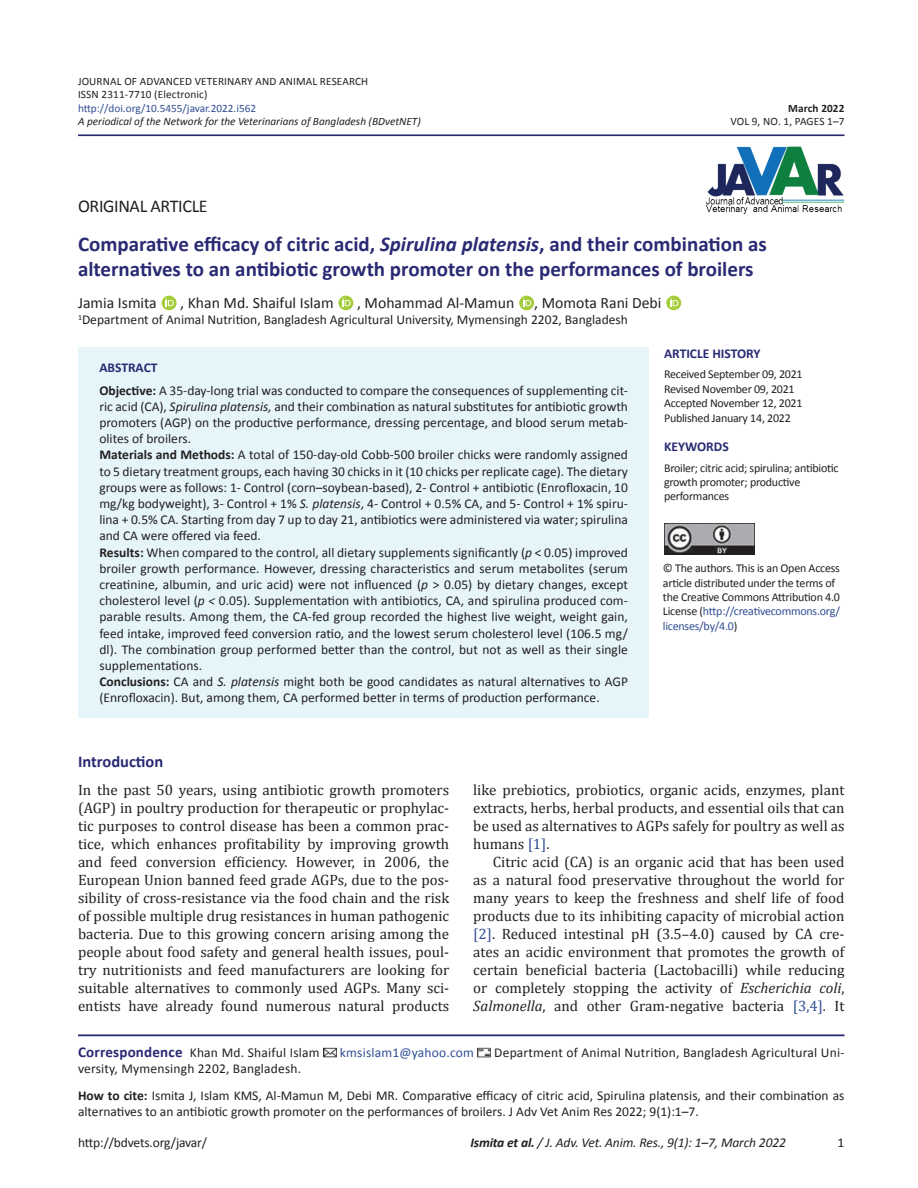
<style>
.page{position:relative;width:918px;height:1188px;background:#fff}
.page>*{position:absolute;margin:0;border:0;box-sizing:border-box;transform-origin:0 0}
.Article_Title{font:700 21px/25.2px "Calibri";color:#292a73}
.Issue_Date{font:18px "Calibri";letter-spacing:-.02em;color:#231f20}
.Head_A{font:700 16.5px "Calibri";color:#292a73}
.Authors{font:15.75px "Calibri";color:#231f20}
.Para_1st{font:15px/18px "Cambria";color:#231f20;text-align:justify}
.Para_Indent{font:15px/18px "Cambria";color:#231f20;text-align:justify}
.ABSTRACT_TXT{font:13.5px/16.2px "Calibri";color:#231f20;text-align:justify}
.Author_Deatiles{font:13.5px/16.2px "Calibri";color:#231f20}
.Affliation{font:13.5px "Calibri";color:#231f20}
.t1{font:italic 13.5px "Calibri";letter-spacing:-.01em;color:#231f20}
.ABSTRACT_HD{font:700 13.5px "Calibri";color:#292a73}
.Author_Deatiles-2{font:13.5px "Calibri";letter-spacing:.015em;color:#304d94}
.Issue_Date-2{font:12px/14.4px "Calibri";letter-spacing:-.02em;color:#231f20}
.VOL{font:11.25px "Calibri";letter-spacing:.01em;color:#231f20}
.DOI{font:italic 11.25px "Calibri";color:#231f20}
.VOL-2{font:11.25px "Calibri";color:#304d94}
.DOI-2{font:11.25px "Calibri";color:#231f20}
.VOL-3{font:700 11.25px "Calibri";letter-spacing:.01em;color:#231f20}
.s1{font-style:italic}
.s2{font-weight:700}
.s3{color:#304d94}
.s4{font-weight:700;font-size:15px;color:#292a73}
</style>
<div class="page">
<hr style="left:78px;top:134px;width:767px;height:2px;background:#292a73">
<svg style="left:165px;top:295px;width:12px;height:16px"></svg>
<svg style="left:161px;top:296px;width:16px;height:14px"></svg>
<svg style="left:166px;top:298px;width:8px;height:8px"></svg>
<svg style="left:339px;top:295px;width:15px;height:16px"></svg>
<svg style="left:338px;top:296px;width:15px;height:14px"></svg>
<svg style="left:342px;top:298px;width:9px;height:8px"></svg>
<svg style="left:520px;top:295px;width:14px;height:16px"></svg>
<div style="left:519px;top:296px;width:15px;height:14px;background:#a4cd3b;border-radius:50%"></div>
<svg style="left:523px;top:298px;width:8px;height:8px"></svg>
<svg style="left:667px;top:295px;width:14px;height:16px"></svg>
<svg style="left:666px;top:296px;width:15px;height:14px"></svg>
<svg style="left:670px;top:298px;width:8px;height:8px"></svg>
<hr style="left:78px;top:1034px;width:767px;height:2px;background:#292a73">
<svg style="left:323px;top:1047px;width:13px;height:11px"></svg>
<svg style="left:478px;top:1047px;width:13px;height:11px"></svg>
<img style="left:705px;top:146px;width:140px;height:69px">
<div style="left:78px;top:347px;width:571px;height:370px;background:#e5f5fa"></div>
<img style="left:664px;top:524px;width:91px;height:31px">
<p class="VOL" style="left:78px;top:74px;width:292px">JOURNAL OF ADVANCED VETERINARY AND ANIMAL RESEARCH</p>
<p class="VOL" style="left:78px;top:88px;width:131px">ISSN 2311-7710 (Electronic)</p>
<p class="VOL-2" style="left:78px;top:101px;width:180px">http://doi.org/10.5455/javar.2022.i562</p>
<p class="VOL-3" style="left:788px;top:101px;width:58px">March 2022</p>
<p class="DOI" style="left:78px;top:115px;width:344px">A periodical of the Network for the Veterinarians of Bangladesh (BDvetNET)</p>
<p class="DOI-2" style="left:730px;top:115px;width:116px">VOL 9, NO. 1, PAGES 1–7</p>
<p class="Issue_Date" style="left:78px;top:195px;width:131px">ORIGINAL ARTICLE</p>
<p class="Article_Title" style="left:78px;top:230px;width:690px">Comparative efficacy of citric acid, <span class="s1">Spirulina platensis</span>, and their combination as alternatives to an antibiotic growth promoter on the performances of broilers</p>
<p class="Authors" style="left:78px;top:293px;width:80px">Jamia Ismita</p>
<p class="Authors" style="left:180px;top:293px;width:155px">, Khan Md. Shaiful Islam</p>
<p class="Authors" style="left:357px;top:293px;width:159px">, Mohammad Al-Mamun</p>
<p class="Authors" style="left:534px;top:293px;width:129px">, Momota Rani Debi</p>
<p class="Affliation" style="left:78px;top:312px;width:551px"><sup>1</sup>Department of Animal Nutrition, Bangladesh Agricultural University, Mymensingh 2202, Bangladesh</p>
<p class="ABSTRACT_HD" style="left:99px;top:360px;width:60px">ABSTRACT</p>
<p class="ABSTRACT_TXT" style="left:99px;top:381px;width:530px"><span class="s2">Objective:</span> A 35-day-long trial was conducted to compare the consequences of supplementing cit&shy;ric acid (CA), <span class="s1">Spirulina platensis,</span> and their combination as natural substitutes for antibiotic growth promoters (AGP) on the productive performance, dressing percentage, and blood serum metab&shy;olites of broilers.</p>
<p class="ABSTRACT_TXT" style="left:99px;top:446px;width:530px"><span class="s2">Materials and Methods:</span> A total of 150-day-old Cobb-500 broiler chicks were randomly assigned to 5 dietary treatment groups, each having 30 chicks in it (10 chicks per replicate cage). The dietary groups were as follows: 1- Control (corn–soybean-based), 2- Control + antibiotic (Enrofloxacin, 10 mg/kg bodyweight), 3- Control + 1% <span class="s1">S. platensis</span>, 4- Control + 0.5% CA, and 5- Control + 1% spiru&shy;lina + 0.5% CA. Starting from day 7 up to day 21, antibiotics were administered via water; spirulina and CA were offered via feed.</p>
<p class="ABSTRACT_TXT" style="left:99px;top:543px;width:530px"><span class="s2">Results:</span> When compared to the control, all dietary supplements significantly (<span class="s1">p</span> &lt; 0.05) improved broiler growth performance. However, dressing characteristics and serum metabolites (serum creatinine, albumin, and uric acid) were not influenced (<span class="s1">p</span> &gt; 0.05) by dietary changes, except cholesterol level (<span class="s1">p &lt;</span> 0.05). Supplementation with antibiotics, CA, and spirulina produced com&shy;parable results. Among them, the CA-fed group recorded the highest live weight, weight gain, feed intake, improved feed conversion ratio, and the lowest serum cholesterol level (106.5 mg/ dl). The combination group performed better than the control, but not as well as their single supplementations.</p>
<p class="ABSTRACT_TXT" style="left:99px;top:673px;width:530px"><span class="s2">Conclusions:</span> CA and <span class="s1">S. platensis</span> might both be good candidates as natural alternatives to AGP (Enrofloxacin). But, among them, CA performed better in terms of production performance.</p>
<p class="ABSTRACT_HD" style="left:664px;top:345px;width:98px">ARTICLE HISTORY</p>
<p class="Issue_Date-2" style="left:664px;top:367px;width:140px">Received September 09, 2021</p>
<p class="Issue_Date-2" style="left:664px;top:381px;width:132px">Revised November 09, 2021</p>
<p class="Issue_Date-2" style="left:664px;top:395px;width:140px">Accepted November 12, 2021</p>
<p class="Issue_Date-2" style="left:664px;top:410px;width:128px">Published January 14, 2022</p>
<p class="ABSTRACT_HD" style="left:664px;top:438px;width:66px">KEYWORDS</p>
<p class="Issue_Date-2" style="left:664px;top:460px;width:176px">Broiler; citric acid; spirulina; antibiotic growth promoter; productive performances</p>
<p class="Issue_Date-2" style="left:663px;top:560px;width:179px">© The authors. This is an Open Access article distributed under the terms of the Creative Commons Attribution 4.0<br>License (<span class="s3">http://creativecommons.org/ licenses/by/4.0</span>)</p>
<p class="Head_A" style="left:78px;top:751px;width:87px">Introduction</p>
<p class="Para_1st" style="left:78px;top:781px;width:373px">In the past 50 years, using antibiotic growth promoters (AGP) in poultry production for therapeutic or prophylac&shy;tic purposes to control disease has been a common prac&shy;tice, which enhances profitability by improving growth and feed conversion efficiency. However, in 2006, the European Union banned feed grade AGPs, due to the pos&shy;sibility of cross-resistance via the food chain and the risk of possible multiple drug resistances in human pathogenic bacteria. Due to this growing concern arising among the people about food safety and general health issues, poul&shy;try nutritionists and feed manufacturers are looking for suitable alternatives to commonly used AGPs. Many sci&shy;entists have already found numerous natural products</p>
<p class="Para_1st" style="left:473px;top:781px;width:373px">like prebiotics, probiotics, organic acids, enzymes, plant extracts, herbs, herbal products, and essential oils that can be used as alternatives to AGPs safely for poultry as well as humans <span class="s3">[1]</span>.</p>
<p class="Para_Indent" style="left:473px;top:853px;width:373px;text-indent:20px">Citric acid (CA) is an organic acid that has been used as a natural food preservative throughout the world for many years to keep the freshness and shelf life of food products due to its inhibiting capacity of microbial action <span class="s3">[2]</span>. Reduced intestinal pH (3.5–4.0) caused by CA cre&shy;ates an acidic environment that promotes the growth of certain beneficial bacteria (Lactobacilli) while reducing or completely stopping the activity of <span class="s1">Escherichia coli</span>, <span class="s1">Salmonella</span>, and other Gram-negative bacteria <span class="s3">[3,4]</span>. It</p>
<p class="Author_Deatiles" style="left:78px;top:1044px;width:243px"><span class="s4">Correspondence</span> Khan Md. Shaiful Islam</p>
<p class="Author_Deatiles-2" style="left:340px;top:1044px;width:136px">kmsislam1@yahoo.com</p>
<p class="Author_Deatiles" style="left:494px;top:1044px;width:352px">Department of Animal Nutrition, Bangladesh Agricultural Uni-</p>
<p class="Author_Deatiles" style="left:78px;top:1060px;width:225px">versity, Mymensingh 2202, Bangladesh.</p>
<p class="Author_Deatiles" style="left:78px;top:1087px;width:768px"><span class="s2">How to cite:</span> Ismita J, Islam KMS, Al-Mamun M, Debi MR. Comparative efficacy of citric acid, Spirulina platensis, and their combination as alternatives to an antibiotic growth promoter on the performances of broilers. J Adv Vet Anim Res 2022; 9(1):1–7.</p>
<p class="ABSTRACT_TXT" style="left:78px;top:1133px;width:131px">http://bdvets.org/javar/</p>
<p class="t1" style="left:470px;top:1134px;width:317px"><span class="s2">Ismita et al.</span> / J. Adv. Vet. Anim. Res., 9(1): 1–7, March 2022</p>
<p class="ABSTRACT_TXT" style="left:838px;top:1133px;width:8px">1</p>
</div>
